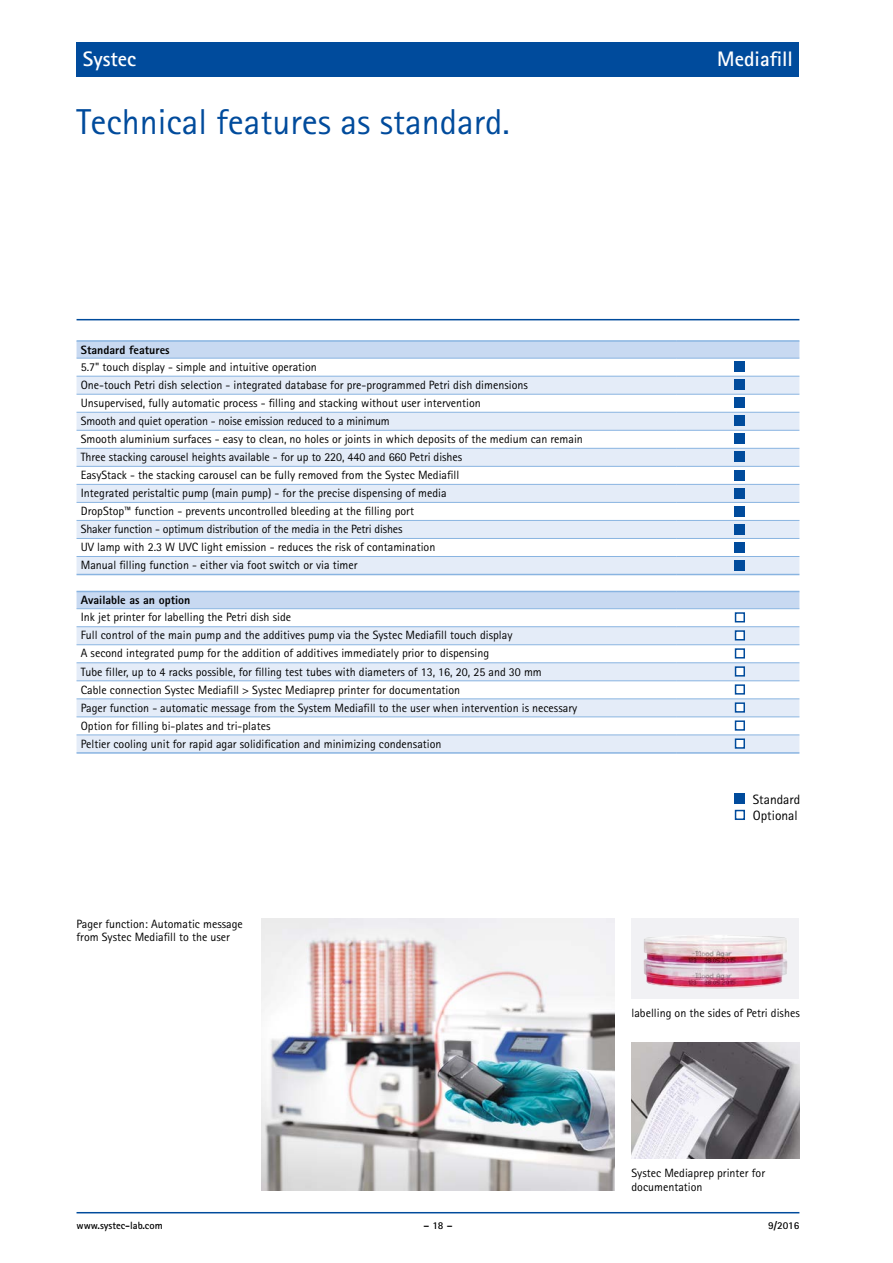
<style>
.page{position:relative;width:893px;height:1263px;background:#fff}
.page>*{position:absolute;margin:0;border:0;box-sizing:border-box;transform-origin:0 0}
.t1{font:36px "Rotis Sans Serif";color:#004b9c}
.t2{font:700 21px "Rotis Sans Serif";color:#fff}
.t3{font:13.5px/16.2px "Rotis Sans Serif";color:#000}
.t4{font:12px/18px "Rotis Sans Serif";color:#000}
.t5{font:800 12px "Rotis Sans Serif";color:#000}
.t6{font:700 10.5px "Rotis Sans Serif";color:#000}
</style>
<div class="page">
<div style="left:77px;top:43px;width:722px;height:34px;background:#004b9c"></div>
<hr style="left:77px;top:1212px;width:722px;height:1px;background:#004b9c">
<hr style="left:77px;top:319px;width:722px;height:1px;background:#004b9c">
<svg style="left:77px;top:342px;width:722px;height:34px"></svg>
<svg style="left:77px;top:377px;width:722px;height:375px;fill:#e4ecf8"></svg>
<svg style="left:77px;top:503px;width:722px;height:231px"></svg>
<hr style="left:77px;top:358px;width:599px;height:1px;background:#89b4e1">
<hr style="left:676px;top:358px;width:123px;height:1px;background:#89b4e1">
<hr style="left:77px;top:376px;width:599px;height:1px;background:#89b4e1">
<hr style="left:676px;top:376px;width:123px;height:1px;background:#89b4e1">
<hr style="left:77px;top:394px;width:599px;height:1px;background:#89b4e1">
<hr style="left:676px;top:394px;width:123px;height:1px;background:#89b4e1">
<hr style="left:77px;top:412px;width:599px;height:1px;background:#89b4e1">
<hr style="left:676px;top:412px;width:123px;height:1px;background:#89b4e1">
<hr style="left:77px;top:430px;width:599px;height:1px;background:#89b4e1">
<hr style="left:676px;top:430px;width:123px;height:1px;background:#89b4e1">
<hr style="left:77px;top:448px;width:599px;height:1px;background:#89b4e1">
<hr style="left:676px;top:448px;width:123px;height:1px;background:#89b4e1">
<hr style="left:77px;top:466px;width:599px;height:1px;background:#89b4e1">
<hr style="left:676px;top:466px;width:123px;height:1px;background:#89b4e1">
<hr style="left:77px;top:484px;width:599px;height:1px;background:#89b4e1">
<hr style="left:676px;top:484px;width:123px;height:1px;background:#89b4e1">
<hr style="left:77px;top:502px;width:599px;height:1px;background:#89b4e1">
<hr style="left:676px;top:502px;width:123px;height:1px;background:#89b4e1">
<hr style="left:77px;top:520px;width:599px;height:1px;background:#89b4e1">
<hr style="left:676px;top:520px;width:123px;height:1px;background:#89b4e1">
<hr style="left:77px;top:538px;width:599px;height:1px;background:#89b4e1">
<hr style="left:676px;top:538px;width:123px;height:1px;background:#89b4e1">
<hr style="left:77px;top:556px;width:599px;height:1px;background:#89b4e1">
<hr style="left:676px;top:556px;width:123px;height:1px;background:#89b4e1">
<hr style="left:77px;top:608px;width:599px;height:1px;background:#89b4e1">
<hr style="left:676px;top:608px;width:123px;height:1px;background:#89b4e1">
<hr style="left:77px;top:626px;width:599px;height:1px;background:#89b4e1">
<hr style="left:676px;top:626px;width:123px;height:1px;background:#89b4e1">
<hr style="left:77px;top:644px;width:599px;height:1px;background:#89b4e1">
<hr style="left:676px;top:644px;width:123px;height:1px;background:#89b4e1">
<hr style="left:77px;top:698px;width:599px;height:1px;background:#89b4e1">
<hr style="left:676px;top:698px;width:123px;height:1px;background:#89b4e1">
<hr style="left:77px;top:716px;width:599px;height:1px;background:#89b4e1">
<hr style="left:676px;top:716px;width:123px;height:1px;background:#89b4e1">
<hr style="left:77px;top:734px;width:599px;height:1px;background:#89b4e1">
<hr style="left:676px;top:734px;width:123px;height:1px;background:#89b4e1">
<hr style="left:77px;top:340px;width:599px;height:2px;background:#89b4e1">
<hr style="left:676px;top:340px;width:123px;height:2px;background:#89b4e1">
<hr style="left:77px;top:591px;width:599px;height:1px;background:#89b4e1">
<hr style="left:676px;top:591px;width:123px;height:1px;background:#89b4e1">
<hr style="left:77px;top:574px;width:599px;height:1px;background:#89b4e1">
<hr style="left:676px;top:574px;width:123px;height:1px;background:#89b4e1">
<hr style="left:77px;top:752px;width:599px;height:2px;background:#89b4e1">
<hr style="left:676px;top:752px;width:123px;height:2px;background:#89b4e1">
<div style="left:735px;top:362px;width:10px;height:10px;background:#004b9c"></div>
<div style="left:735px;top:380px;width:10px;height:10px;background:#004b9c"></div>
<div style="left:735px;top:398px;width:10px;height:10px;background:#004b9c"></div>
<div style="left:735px;top:416px;width:10px;height:10px;background:#004b9c"></div>
<div style="left:735px;top:434px;width:10px;height:10px;background:#004b9c"></div>
<div style="left:735px;top:452px;width:10px;height:10px;background:#004b9c"></div>
<div style="left:735px;top:470px;width:10px;height:10px;background:#004b9c"></div>
<div style="left:735px;top:488px;width:10px;height:10px;background:#004b9c"></div>
<div style="left:735px;top:506px;width:10px;height:10px;background:#004b9c"></div>
<div style="left:735px;top:524px;width:10px;height:10px;background:#004b9c"></div>
<div style="left:735px;top:542px;width:10px;height:10px;background:#004b9c"></div>
<div style="left:735px;top:560px;width:10px;height:10px;background:#004b9c"></div>
<svg style="left:734px;top:611px;width:12px;height:12px"></svg>
<svg style="left:734px;top:629px;width:12px;height:12px"></svg>
<svg style="left:77px;top:648px;width:722px;height:47px"></svg>
<svg style="left:734px;top:702px;width:12px;height:11px"></svg>
<svg style="left:734px;top:720px;width:12px;height:11px"></svg>
<svg style="left:734px;top:738px;width:12px;height:11px"></svg>
<div style="left:735px;top:794px;width:10px;height:10px;background:#004b9c"></div>
<svg style="left:734px;top:809px;width:11px;height:11px"></svg>
<img style="left:261px;top:918px;width:353px;height:272px">
<img style="left:631px;top:1043px;width:168px;height:115px">
<div style="left:631px;top:918px;width:168px;height:80px;background:#f1f1f4"></div>
<img style="left:644px;top:935px;width:143px;height:53px">
<h2 class="t2" style="left:83px;top:45px;width:55px">Systec</h2>
<h2 class="t2" style="left:717px;top:45px;width:77px">Mediafill</h2>
<h1 class="t1" style="left:77px;top:100px;width:435px">Technical features as standard.</h1>
<p class="t5" style="left:81px;top:342px;width:90px">Standard features</p>
<p class="t4" style="left:81px;top:358px;width:504px">5.7" touch display - simple and intuitive operation<br>One-touch Petri dish selection - integrated database for pre-programmed Petri dish dimensions Unsupervised, fully automatic process - filling and stacking without user intervention<br>Smooth and quiet operation - noise emission reduced to a minimum<br>Smooth aluminium surfaces - easy to clean, no holes or joints in which deposits of the medium can remain Three stacking carousel heights available - for up to 220, 440 and 660 Petri dishes<br>EasyStack - the stacking carousel can be fully removed from the Systec Mediafill<br>Integrated peristaltic pump (main pump) - for the precise dispensing of media<br>DropStop™ function - prevents uncontrolled bleeding at the filling port<br>Shaker function - optimum distribution of the media in the Petri dishes<br>UV lamp with 2.3 W UVC light emission - reduces the risk of contamination<br>Manual filling function - either via foot switch or via timer</p>
<p class="t5" style="left:81px;top:593px;width:111px">Available as an option</p>
<p class="t4" style="left:81px;top:608px;width:498px">Ink jet printer for labelling the Petri dish side<br>Full control of the main pump and the additives pump via the Systec Mediafill touch display<br>A second integrated pump for the addition of additives immediately prior to dispensing<br>Tube filler, up to 4 racks possible, for filling test tubes with diameters of 13, 16, 20, 25 and 30 mm<br>Cable connection Systec Mediafill &gt; Systec Mediaprep printer for documentation<br>Pager function - automatic message from the System Mediafill to the user when intervention is necessary Option for filling bi-plates and tri-plates<br>Peltier cooling unit for rapid agar solidification and minimizing condensation</p>
<p class="t4" style="left:77px;top:917px;width:168px;line-height:13.5px">Pager function: Automatic message from Systec Mediafill to the user</p>
<p class="t3" style="left:753px;top:791px;width:49px">Standard<br>Optional</p>
<p class="t4" style="left:631px;top:1004px;width:170px">labelling on the sides of Petri dishes</p>
<p class="t4" style="left:631px;top:1166px;width:135px;line-height:13.5px">Systec Mediaprep printer for documentation</p>
<p class="t6" style="left:77px;top:1218px;width:88px">www.systec-lab.com</p>
<p class="t6" style="left:423px;top:1218px;width:31px">– 18 –</p>
<p class="t6" style="left:768px;top:1218px;width:33px">9/2016</p>
</div>
